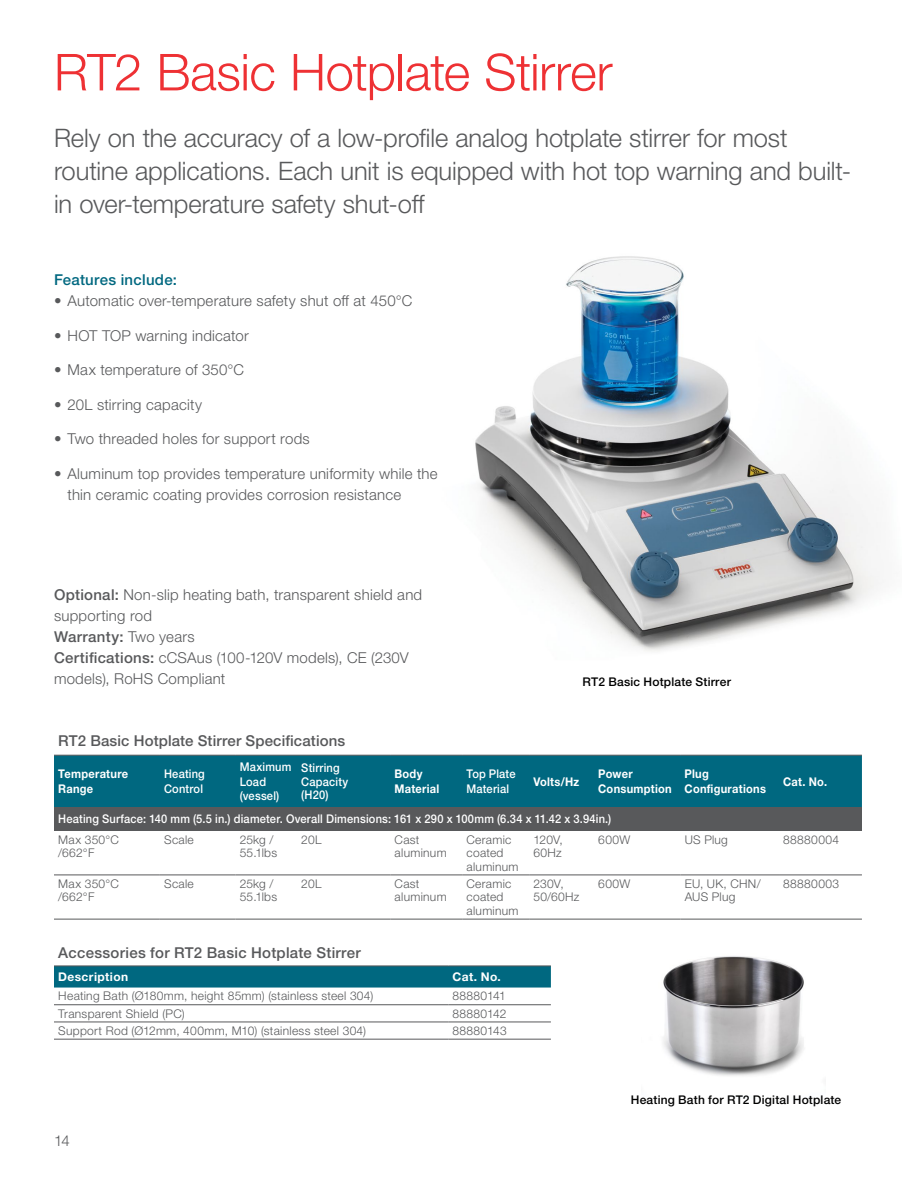
<style>
.page{position:relative;width:918px;height:1188px;background:#fff}
.page>*{position:absolute;margin:0;border:0;box-sizing:border-box;transform-origin:0 0}
.t1{font:300 51px "Helvetica Neue LTW1 G";letter-spacing:-.01em;color:#ee3134}
.t2{font:300 25.5px/33px "Helvetica Neue LTW1 G";letter-spacing:-.005em;color:#58595b}
.t3{font:300 15px/21px "Helvetica Neue LTW1 G";letter-spacing:.015em;color:#58595b}
.t4{font:500 15px "Helvetica Neue LTW1 G";letter-spacing:.015em;color:#58595b}
.t5{font:500 15px "Helvetica Neue LTW1 G";letter-spacing:.02em;color:#006880}
.t6{font:300 12px/13.5px "Helvetica Neue LTW1 G";letter-spacing:.025em;color:#58595b}
.t7{font:500 12px/14.5px "Helvetica Neue LTW1 G";letter-spacing:.015em;color:#fff;scale:.93 1}
.t8{font:700 12px/14.5px "Helvetica Neue LTW1 G";letter-spacing:.025em;color:#fff;scale:.93 1}
.t9{font:500 12px "Helvetica Neue LTW1 G";letter-spacing:.015em;color:#000}
.t10{font:700 12px "Helvetica Neue LTW1 G";letter-spacing:.025em;color:#fff}
.s1{font-weight:500}
</style>
<div class="page">
<div style="left:54px;top:967px;width:497px;height:21px;background:#006880"></div>
<hr style="left:54px;top:966px;width:394px;height:1px;background:#58595b">
<hr style="left:448px;top:966px;width:103px;height:1px;background:#58595b">
<hr style="left:54px;top:1004px;width:394px;height:1px;background:#58595b">
<hr style="left:448px;top:1004px;width:103px;height:1px;background:#58595b">
<hr style="left:54px;top:1022px;width:394px;height:1px;background:#58595b">
<hr style="left:448px;top:1022px;width:103px;height:1px;background:#58595b">
<hr style="left:54px;top:1039px;width:394px;height:1px;background:#58595b">
<hr style="left:448px;top:1039px;width:103px;height:1px;background:#58595b">
<img style="left:475px;top:256px;width:405px;height:396px">
<img style="left:663px;top:956px;width:141px;height:120px">
<div style="left:54px;top:756px;width:808px;height:51px;background:#006880"></div>
<div style="left:54px;top:808px;width:808px;height:23px;background:#58595b"></div>
<hr style="left:54px;top:755px;width:106px;height:1px;background:#58595b">
<hr style="left:160px;top:755px;width:75px;height:1px;background:#58595b">
<hr style="left:235px;top:755px;width:62px;height:1px;background:#58595b">
<hr style="left:297px;top:755px;width:93px;height:1px;background:#58595b">
<hr style="left:390px;top:755px;width:72px;height:1px;background:#58595b">
<hr style="left:462px;top:755px;width:67px;height:1px;background:#58595b">
<hr style="left:529px;top:755px;width:65px;height:1px;background:#58595b">
<hr style="left:594px;top:755px;width:86px;height:1px;background:#58595b">
<hr style="left:680px;top:755px;width:99px;height:1px;background:#58595b">
<hr style="left:779px;top:755px;width:83px;height:1px;background:#58595b">
<hr style="left:54px;top:807px;width:106px;height:1px;background:#58595b">
<hr style="left:160px;top:807px;width:75px;height:1px;background:#58595b">
<hr style="left:235px;top:807px;width:62px;height:1px;background:#58595b">
<hr style="left:297px;top:807px;width:93px;height:1px;background:#58595b">
<hr style="left:390px;top:807px;width:72px;height:1px;background:#58595b">
<hr style="left:462px;top:807px;width:67px;height:1px;background:#58595b">
<hr style="left:529px;top:807px;width:65px;height:1px;background:#58595b">
<hr style="left:594px;top:807px;width:86px;height:1px;background:#58595b">
<hr style="left:680px;top:807px;width:99px;height:1px;background:#58595b">
<hr style="left:779px;top:807px;width:83px;height:1px;background:#58595b">
<hr style="left:54px;top:875px;width:106px;height:1px;background:#58595b">
<hr style="left:160px;top:875px;width:75px;height:1px;background:#58595b">
<hr style="left:235px;top:875px;width:62px;height:1px;background:#58595b">
<hr style="left:297px;top:875px;width:93px;height:1px;background:#58595b">
<hr style="left:390px;top:875px;width:72px;height:1px;background:#58595b">
<hr style="left:462px;top:875px;width:67px;height:1px;background:#58595b">
<hr style="left:529px;top:875px;width:65px;height:1px;background:#58595b">
<hr style="left:594px;top:875px;width:86px;height:1px;background:#58595b">
<hr style="left:680px;top:875px;width:99px;height:1px;background:#58595b">
<hr style="left:779px;top:875px;width:83px;height:1px;background:#58595b">
<hr style="left:462px;top:919px;width:67px;height:1px;background:#58595b">
<hr style="left:529px;top:919px;width:65px;height:1px;background:#58595b">
<hr style="left:594px;top:919px;width:86px;height:1px;background:#58595b">
<hr style="left:54px;top:919px;width:106px;height:1px;background:#58595b">
<hr style="left:160px;top:919px;width:75px;height:1px;background:#58595b">
<hr style="left:235px;top:919px;width:62px;height:1px;background:#58595b">
<hr style="left:297px;top:919px;width:93px;height:1px;background:#58595b">
<hr style="left:390px;top:919px;width:72px;height:1px;background:#58595b">
<hr style="left:680px;top:919px;width:99px;height:1px;background:#58595b">
<hr style="left:779px;top:919px;width:83px;height:1px;background:#58595b">
<h1 class="t1" style="left:54px;top:41px;width:560px">RT2 Basic Hotplate Stirrer</h1>
<h2 class="t2" style="left:54px;top:122px;width:799px">Rely on the accuracy of a low-profile analog hotplate stirrer for most routine applications. Each unit is equipped with hot top warning and built&shy;in over-temperature safety shut-off</h2>
<p class="t5" style="left:54px;top:271px;width:124px">Features include:</p>
<p class="t3" style="left:54px;top:290px;width:360px">• Automatic over-temperature safety shut off at 450°C</p>
<p class="t3" style="left:54px;top:325px;width:196px">• HOT TOP warning indicator</p>
<p class="t3" style="left:54px;top:359px;width:192px">• Max temperature of 350°C</p>
<p class="t3" style="left:54px;top:394px;width:150px">• 20L stirring capacity</p>
<p class="t3" style="left:54px;top:428px;width:257px">• Two threaded holes for support rods</p>
<p class="t3" style="left:68px;top:463px;width:372px;text-indent:-14px">• Aluminum top provides temperature uniformity while the thin ceramic coating provides corrosion resistance</p>
<p class="t3" style="left:54px;top:584px;width:370px"><span class="s1">Optional:</span> Non-slip heating bath, transparent shield and supporting rod<br><span class="s1">Warranty:</span> Two years<br><span class="s1">Certifications:</span> cCSAus (100-120V models), CE (230V models), RoHS Compliant</p>
<p class="t9" style="left:583px;top:675px;width:150px">RT2 Basic Hotplate Stirrer</p>
<p class="t4" style="left:58px;top:732px;width:289px">RT2 Basic Hotplate Stirrer Specifications</p>
<p class="t8" style="left:58px;top:767px;width:77px">Temperature<br>Range</p>
<p class="t7" style="left:164px;top:767px;width:45px">Heating<br>Control</p>
<p class="t7" style="left:240px;top:760px;width:57px">Maximum<br>Load (vessel)</p>
<p class="t7" style="left:301px;top:761px;width:52px;line-height:13.5px">Stirring<br>Capacity (H20)</p>
<p class="t8" style="left:395px;top:767px;width:50px">Body<br>Material</p>
<p class="t7" style="left:466px;top:767px;width:54px">Top Plate<br>Material</p>
<p class="t8" style="left:533px;top:774px;width:51px">Volts/Hz</p>
<p class="t8" style="left:598px;top:767px;width:81px">Power<br>Consumption</p>
<p class="t8" style="left:685px;top:767px;width:89px">Plug<br>Configurations</p>
<p class="t8" style="left:783px;top:774px;width:49px">Cat. No.</p>
<p class="t7" style="left:58px;top:812px;width:596px">Heating Surface: 140 mm (5.5 in.) diameter. Overall Dimensions: 161 x 290 x 100mm (6.34 x 11.42 x 3.94in.)</p>
<p class="t6" style="left:58px;top:833px;width:62px">Max 350°C /662°F</p>
<p class="t6" style="left:164px;top:833px;width:31px">Scale</p>
<p class="t6" style="left:240px;top:833px;width:39px">25kg /<br>55.1lbs</p>
<p class="t6" style="left:301px;top:833px;width:22px">20L</p>
<p class="t6" style="left:395px;top:833px;width:54px">Cast aluminum</p>
<p class="t6" style="left:467px;top:833px;width:54px">Ceramic coated aluminum</p>
<p class="t6" style="left:534px;top:833px;width:31px">120V,<br>60Hz</p>
<p class="t6" style="left:598px;top:833px;width:33px">600W</p>
<p class="t6" style="left:685px;top:833px;width:45px">US Plug</p>
<p class="t6" style="left:783px;top:833px;width:57px">88880004</p>
<p class="t6" style="left:58px;top:877px;width:62px">Max 350°C /662°F</p>
<p class="t6" style="left:164px;top:877px;width:31px">Scale</p>
<p class="t6" style="left:240px;top:877px;width:39px">25kg /<br>55.1lbs</p>
<p class="t6" style="left:301px;top:877px;width:22px">20L</p>
<p class="t6" style="left:395px;top:877px;width:54px">Cast aluminum</p>
<p class="t6" style="left:467px;top:877px;width:54px">Ceramic coated aluminum</p>
<p class="t6" style="left:534px;top:877px;width:47px">230V,<br>50/60Hz</p>
<p class="t6" style="left:598px;top:877px;width:33px">600W</p>
<p class="t6" style="left:685px;top:877px;width:78px">EU, UK, CHN/<br>AUS Plug</p>
<p class="t6" style="left:783px;top:877px;width:57px">88880003</p>
<p class="t4" style="left:58px;top:943px;width:304px">Accessories for RT2 Basic Hotplate Stirrer</p>
<p class="t10" style="left:58px;top:969px;width:71px">Description</p>
<p class="t10" style="left:453px;top:969px;width:50px">Cat. No.</p>
<p class="t6" style="left:58px;top:989px;width:317px">Heating Bath (Ø180mm, height 85mm) (stainless steel 304)</p>
<p class="t6" style="left:453px;top:989px;width:55px">88880141</p>
<p class="t6" style="left:58px;top:1007px;width:128px">Transparent Shield (PC)</p>
<p class="t6" style="left:453px;top:1007px;width:55px">88880142</p>
<p class="t6" style="left:58px;top:1024px;width:309px">Support Rod (Ø12mm, 400mm, M10) (stainless steel 304)</p>
<p class="t6" style="left:453px;top:1024px;width:56px">88880143</p>
<p class="t3" style="left:54px;top:1130px;width:17px">14</p>
<p class="t9" style="left:631px;top:1093px;width:212px">Heating Bath for RT2 Digital Hotplate</p>
</div>
